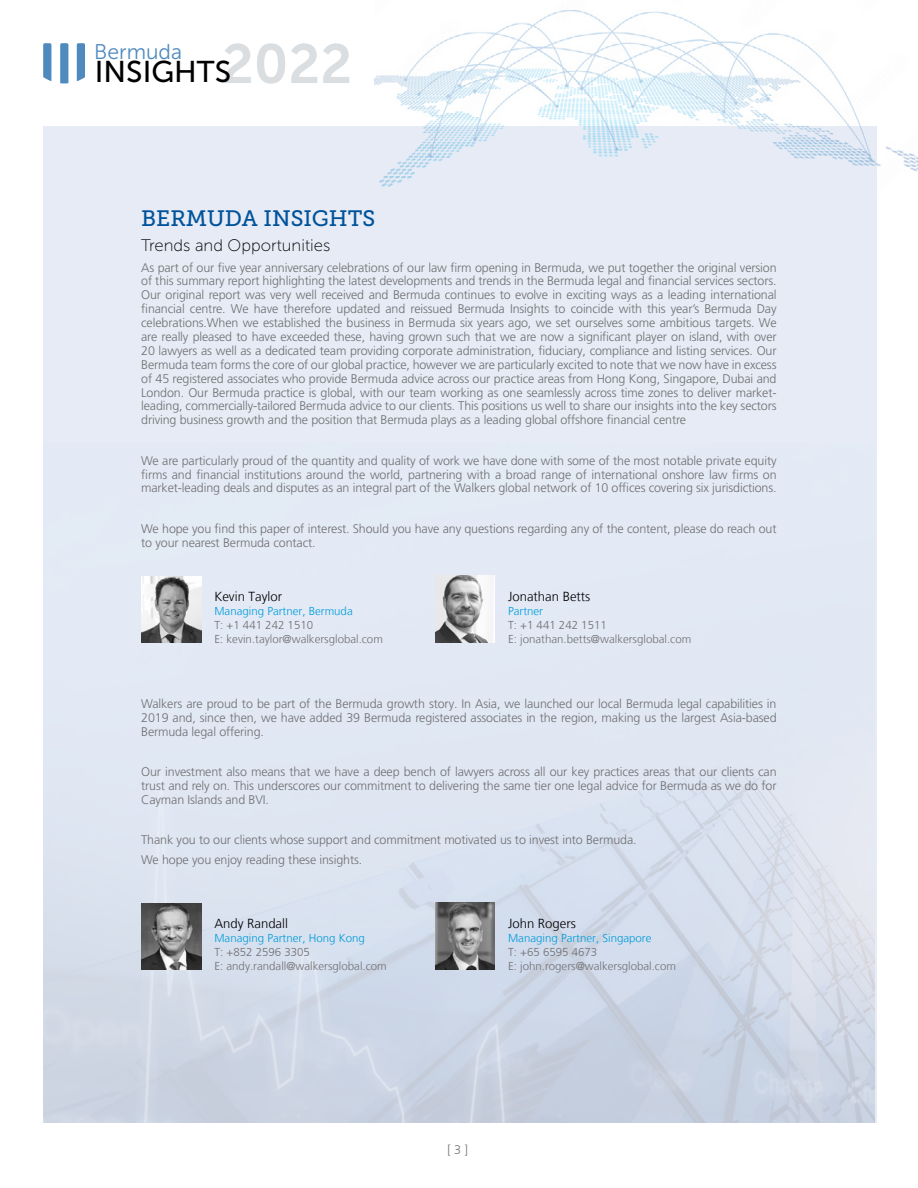
<style>
.page{position:relative;width:918px;height:1188px;background:#fff}
.page>*{position:absolute;margin:0;border:0;box-sizing:border-box;transform-origin:0 0}
.t1{font:30px "Museo Sans 500";color:#000}
.t2{font:22.2px "Museo Slab 500";color:#00539b}
.t3{font:21.15px "Museo Sans 300";color:#4f8abe}
.t4{font:16.65px "Museo Sans 100";color:#000}
.t5{font:300 13.05px "Frutiger LT";color:#000}
.t6{font:300 12.45px/14px "Frutiger LT Pro";letter-spacing:-.01em;color:#717073;text-align:justify}
.t7{font:300 11.4px/14px "Frutiger LT";color:#717073}
.t8{font:300 11.4px "Frutiger LT";color:#009bda}
.s1{font-family:"Museo Sans 700";font-size:55.05px;color:#dadee1}
</style>
<div class="page">
<svg style="left:43px;top:43px;width:8px;height:38px"></svg>
<svg style="left:60px;top:43px;width:8px;height:40px"></svg>
<svg style="left:77px;top:43px;width:8px;height:38px"></svg>
<img style="left:375px;top:10px;width:543px;height:199px">
<div style="left:43px;top:126px;width:832px;height:996px;background:#e6ebf5"></div>
<img style="left:43px;top:576px;width:832px;height:546px">
<img style="left:435px;top:575px;width:60px;height:68px">
<img style="left:435px;top:902px;width:60px;height:68px">
<img style="left:142px;top:577px;width:59px;height:66px">
<img style="left:142px;top:904px;width:59px;height:66px">
<h1 class="t1" style="left:95px;top:55px;width:259px">INSIGHTS<span class="s1">2022</span></h1>
<h3 class="t3" style="left:94px;top:40px;width:89px">Bermuda</h3>
<h2 class="t2" style="left:141px;top:206px;width:236px">BERMUDA INSIGHTS</h2>
<h3 class="t4" style="left:141px;top:237px;width:191px">Trends and Opportunities</h3>
<p class="t6" style="left:141px;top:260px;width:637px">As part of our five year anniversary celebrations of our law firm opening in Bermuda, we put together the original version of this summary report highlighting the latest developments and trends in the Bermuda legal and financial services sectors.<br>Our original report was very well received and Bermuda continues to evolve in exciting ways as a leading international financial centre. We have therefore updated and reissued Bermuda Insights to coincide with this year’s Bermuda Day celebrations.When we established the business in Bermuda six years ago, we set ourselves some ambitious targets. We are really pleased to have exceeded these, having grown such that we are now a significant player on island, with over 20 lawyers as well as a dedicated team providing corporate administration, fiduciary, compliance and listing services. Our Bermuda team forms the core of our global practice, however we are particularly excited to note that we now have in excess of 45 registered associates who provide Bermuda advice across our practice areas from Hong Kong, Singapore, Dubai and London. Our Bermuda practice is global, with our team working as one seamlessly across time zones to deliver market&shy;leading, commercially-tailored Bermuda advice to our clients. This positions us well to share our insights into the key sectors driving business growth and the position that Bermuda plays as a leading global offshore financial centre</p>
<p class="t6" style="left:141px;top:453px;width:637px">We are particularly proud of the quantity and quality of work we have done with some of the most notable private equity firms and financial institutions around the world, partnering with a broad range of international onshore law firms on market-leading deals and disputes as an integral part of the Walkers global network of 10 offices covering six jurisdictions.</p>
<p class="t6" style="left:141px;top:522px;width:637px">We hope you find this paper of interest. Should you have any questions regarding any of the content, please do reach out to your nearest Bermuda contact.</p>
<p class="t5" style="left:214px;top:589px;width:69px">Kevin Taylor</p>
<p class="t8" style="left:214px;top:604px;width:140px">Managing Partner, Bermuda</p>
<p class="t7" style="left:214px;top:618px;width:170px">T: +1 441 242 1510<br>E: kevin.taylor@walkersglobal.com</p>
<p class="t5" style="left:508px;top:589px;width:84px">Jonathan Betts</p>
<p class="t8" style="left:508px;top:604px;width:37px">Partner</p>
<p class="t7" style="left:508px;top:618px;width:185px">T: +1 441 242 1511<br>E: jonathan.betts@walkersglobal.com</p>
<p class="t6" style="left:141px;top:697px;width:637px">Walkers are proud to be part of the Bermuda growth story. In Asia, we launched our local Bermuda legal capabilities in 2019 and, since then, we have added 39 Bermuda registered associates in the region, making us the largest Asia-based Bermuda legal offering.</p>
<p class="t6" style="left:141px;top:765px;width:637px">Our investment also means that we have a deep bench of lawyers across all our key practices areas that our clients can trust and rely on. This underscores our commitment to delivering the same tier one legal advice for Bermuda as we do for Cayman Islands and BVI.</p>
<p class="t6" style="left:141px;top:830px;width:497px;line-height:20.1px">Thank you to our clients whose support and commitment motivated us to invest into Bermuda.<br>We hope you enjoy reading these insights.</p>
<p class="t5" style="left:214px;top:916px;width:75px">Andy Randall</p>
<p class="t8" style="left:214px;top:931px;width:152px">Managing Partner, Hong Kong</p>
<p class="t7" style="left:214px;top:945px;width:174px">T: +852 2596 3305<br>E: andy.randall@walkersglobal.com</p>
<p class="t5" style="left:508px;top:916px;width:69px">John Rogers</p>
<p class="t8" style="left:508px;top:931px;width:145px">Managing Partner, Singapore</p>
<p class="t7" style="left:508px;top:945px;width:169px">T: +65 6595 4673<br>E: john.rogers@walkersglobal.com</p>
<p class="t6" style="left:447px;top:1143px;width:22px">[ 3 ]</p>
</div>
